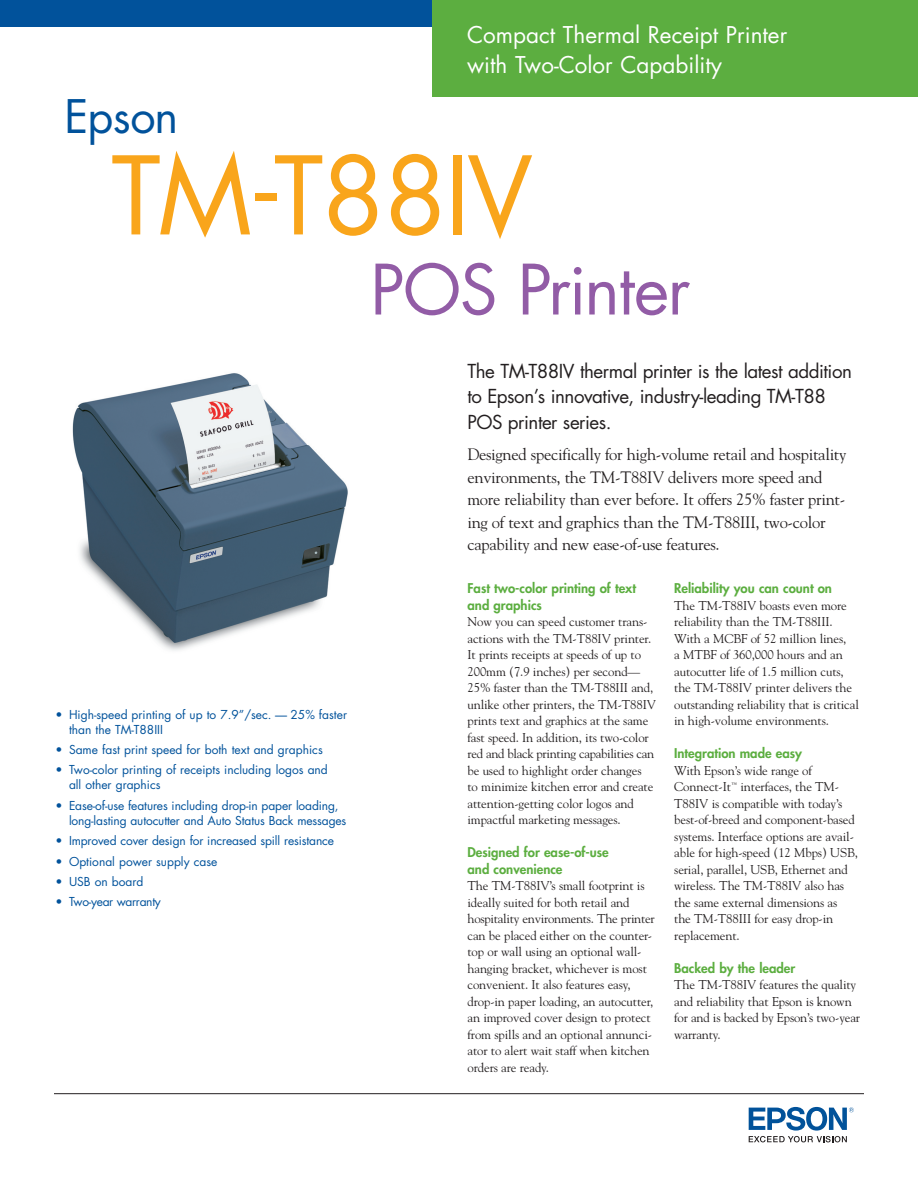
<style>
.page{position:relative;width:918px;height:1188px;background:#fff}
.page>*{position:absolute;margin:0;border:0;box-sizing:border-box;transform-origin:0 0}
.t1{font:105px "Futura";letter-spacing:-.025em;color:#f9a51b}
.t2{font:67.5px "Futura";letter-spacing:-.02em;color:#925ca6}
.t3{font:45px "Futura";letter-spacing:-.02em;color:#01529b}
.orange_box_type{font:22.5px/30px "Futura";color:#fff}
.t4{font:18.75px/25.5px "Futura";letter-spacing:-.025em;color:#231f20}
.t5{font:16.5px/22.5px "Goudy";letter-spacing:-.015em;color:#231f20}
.copy_subhead{font:800 13.2px/16.5px "Futura";color:#5cae40}
.t6{font:12.75px/16.5px "Goudy";letter-spacing:-.01em;color:#231f20}
.sidebar_copy{font:12px/15px "Futura";color:#01529b}
.copyright_info{font:12px "Futura";letter-spacing:-.025em;color:#01529b}
</style>
<div class="page">
<hr style="left:54px;top:1093px;width:810px;height:1px;background:#231f20">
<svg style="left:749px;top:1107px;width:105px;height:35px"></svg>
<img style="left:72px;top:373px;width:276px;height:278px">
<div style="left:0;top:0;width:918px;height:27px;background:#01529b"></div>
<div style="left:432px;top:0;width:486px;height:97px;background:#5cae40"></div>
<p class="orange_box_type" style="left:467px;top:20px;width:322px">Compact Thermal Receipt Printer with Two-Color Capability</p>
<p class="t3" style="left:65px;top:85px;width:115px">Epson</p>
<p class="t1" style="left:111px;top:124px;width:423px">TM-T88IV</p>
<p class="t2" style="left:370px;top:243px;width:321px">POS Printer</p>
<p class="sidebar_copy" style="left:69px;top:706px;width:280px;text-indent:-14px">• High-speed printing of up to 7.9”/sec. — 25% faster than the TM-T88III</p>
<p class="sidebar_copy" style="left:56px;top:742px;width:269px">• Same fast print speed for both text and graphics</p>
<p class="sidebar_copy" style="left:69px;top:762px;width:260px;text-indent:-14px">• Two-color printing of receipts including logos and all other graphics</p>
<p class="sidebar_copy" style="left:69px;top:798px;width:279px;text-indent:-14px">• Ease-of-use features including drop-in paper loading, long-lasting autocutter and Auto Status Back messages</p>
<p class="sidebar_copy" style="left:56px;top:833px;width:280px">• Improved cover design for increased spill resistance</p>
<p class="sidebar_copy" style="left:56px;top:853px;width:163px">• Optional power supply case</p>
<p class="sidebar_copy" style="left:56px;top:874px;width:89px">• USB on board</p>
<p class="copyright_info" style="left:56px;top:894px;width:107px">• Two-year warranty</p>
<p class="t4" style="left:467px;top:358px;width:386px">The TM-T88IV thermal printer is the latest addition to Epson’s innovative, industry-leading TM-T88<br>POS printer series.</p>
<p class="t5" style="left:467px;top:443px;width:381px">Designed specifically for high-volume retail and hospitality environments, the TM-T88IV delivers more speed and more reliability than ever before. It offers 25% faster print&shy;ing of text and graphics than the TM-T88III, two-color capability and new ease-of-use features.</p>
<p class="copy_subhead" style="left:468px;top:580px;width:170px">Fast two-color printing of text and graphics</p>
<p class="t6" style="left:468px;top:613px;width:190px">Now you can speed customer trans&shy;actions with the TM-T88IV printer.<br>It prints receipts at speeds of up to 200mm (7.9 inches) per second— 25% faster than the TM-T88III and, unlike other printers, the TM-T88IV prints text and graphics at the same fast speed. In addition, its two-color red and black printing capabilities can be used to highlight order changes<br>to minimize kitchen error and create attention-getting color logos and impactful marketing messages.</p>
<p class="copy_subhead" style="left:468px;top:844px;width:143px">Designed for ease-of-use and convenience</p>
<p class="t6" style="left:468px;top:877px;width:189px">The TM-T88IV’s small footprint is ideally suited for both retail and hospitality environments. The printer can be placed either on the counter&shy;top or wall using an optional wall&shy;hanging bracket, whichever is most convenient. It also features easy, drop-in paper loading, an autocutter, an improved cover design to protect from spills and an optional annunci&shy;ator to alert wait staff when kitchen orders are ready.</p>
<p class="copy_subhead" style="left:674px;top:580px;width:159px">Reliability you can count on</p>
<p class="t6" style="left:674px;top:597px;width:186px">The TM-T88IV boasts even more reliability than the TM-T88III.<br>With a MCBF of 52 million lines,<br>a MTBF of 360,000 hours and an autocutter life of 1.5 million cuts, the TM-T88IV printer delivers the outstanding reliability that is critical in high-volume environments.</p>
<p class="copy_subhead" style="left:674px;top:745px;width:129px">Integration made easy</p>
<p class="t6" style="left:674px;top:762px;width:185px">With Epson’s wide range of<br>Connect-It<sup>™</sup> interfaces, the TM-<br>T88IV is compatible with today’s best-of-breed and component-based systems. Interface options are avail&shy;able for high-speed (12 Mbps) USB, serial, parallel, USB, Ethernet and wireless. The TM-T88IV also has the same external dimensions as<br>the TM-T88III for easy drop-in replacement.</p>
<p class="copy_subhead" style="left:674px;top:959px;width:123px">Backed by the leader</p>
<p class="t6" style="left:674px;top:976px;width:187px">The TM-T88IV features the quality and reliability that Epson is known for and is backed by Epson’s two-year warranty.</p>
</div>
